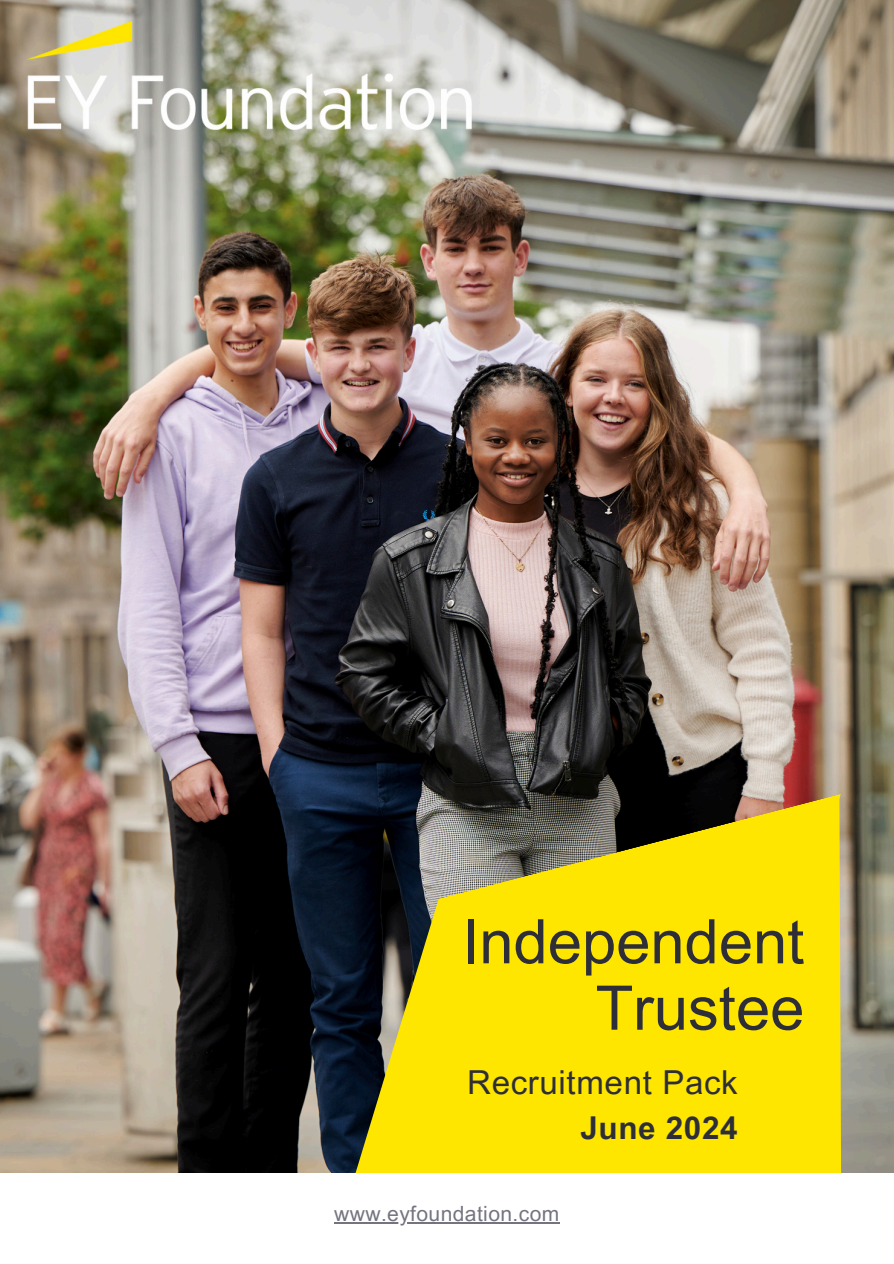
<style>
.page{position:relative;width:894px;height:1264px;background:#fff}
.page>*{position:absolute;margin:0;border:0;box-sizing:border-box;transform-origin:0 0}
.t1{font:61.5px/66.3px "Arial MT Pro";color:#2e2e38;text-align:right}
.t2{font:33px "Arial MT Pro";letter-spacing:.02em;color:#2e2e38}
.t3{font:700 31.5px "Arial MT Pro";letter-spacing:.02em;color:#2e2e38}
.t4{font:21px "Arial MT Pro";letter-spacing:.02em;color:#747480}
</style>
<div class="page">
<img style="left:0;top:0;width:893px;height:1172px">
<svg style="left:237px;top:794px;width:72px;height:378px;background:#060709"></svg>
<svg style="left:309px;top:794px;width:584px;height:378px;background:#92892d"></svg>
<div style="left:409px;top:1063px;width:328px;height:92px;background:#fee600"></div>
<img style="left:27px;top:22px;width:444px;height:108px">
<div style="left:437px;top:906px;width:391px;height:152px;background:#ffe600"></div>
<hr style="left:334px;top:1221px;width:225px;height:2px;background:#747480">
<p class="t1" style="left:462px;top:916px;width:343px">Independent<br>Trustee</p>
<p class="t2" style="left:467px;top:1069px;width:272px">Recruitment Pack</p>
<p class="t3" style="left:580px;top:1116px;width:159px">June 2024</p>
<h1 class="t4" style="left:334px;top:1205px;width:226px">www.eyfoundation.com</h1>
</div>
